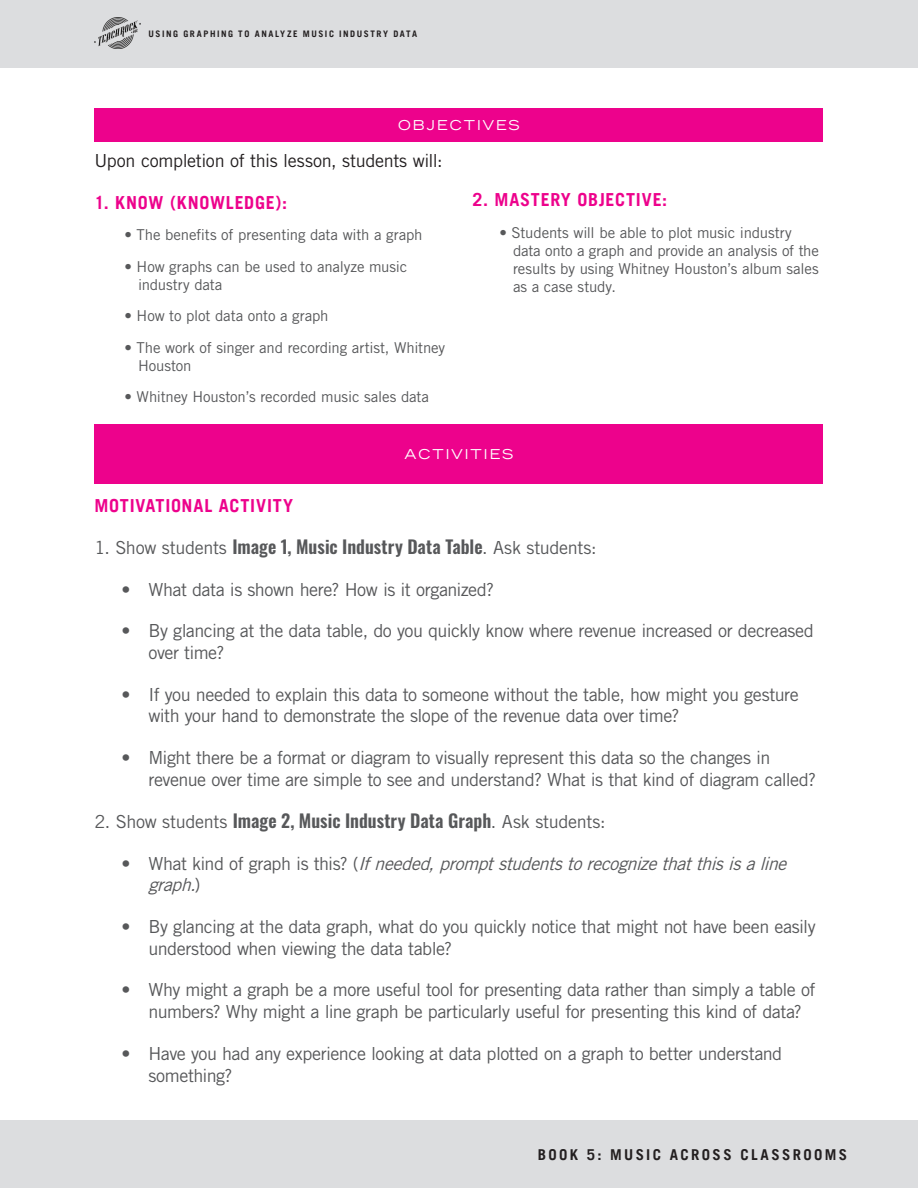
<style>
.page{position:relative;width:918px;height:1188px;background:#fff}
.page>*{position:absolute;margin:0;border:0;box-sizing:border-box;transform-origin:0 0}
.t1{font:18px/21.6px "Trade Gothic LT Std";letter-spacing:-.03em;color:#57585a}
.PINK_SECTION_HEADER{font:600 18px "Oswald";color:#57585a}
.t2{font:italic 18px/21.6px "Trade Gothic LT Std";color:#57585a}
.PINK_SECTION_HEADER-2{font:700 18px "Trade Gothic LT";letter-spacing:.045em;color:#ed028c}
.BODY_COPY{font:18px "Trade Gothic LT Std";letter-spacing:-.02em;color:#231f20}
.INDENTED_BULLETS{font:15px/18px "Trade Gothic LT Std";letter-spacing:-.01em;color:#57585a}
.t3{font:700 15px "Trade Gothic LT";letter-spacing:.16em;color:#231f20}
.HEADER_IN_PINK_BAR{font:expanded 13.5px "Trade Gothic LT";letter-spacing:.15em;color:#fff}
.t4{font:700 9px "Trade Gothic LT";letter-spacing:.175em;color:#231f20}
.s1{font-family:"Trade Gothic LT Std";font-weight:400}
.s2{font-style:normal}
</style>
<div class="page">
<div style="left:0;top:0;width:918px;height:68px;background:#dcdddf"></div>
<img style="left:94px;top:18px;width:46px;height:30px">
<div style="left:0;top:1120px;width:918px;height:68px;background:#dcdddf"></div>
<div style="left:94px;top:108px;width:730px;height:34px;background:#ed028c"></div>
<div style="left:94px;top:424px;width:730px;height:60px;background:#ed028c"></div>
<p class="t4" style="left:148px;top:28px;width:270px">USING GRAPHING TO ANALYZE MUSIC INDUSTRY DATA</p>
<p class="HEADER_IN_PINK_BAR" style="left:398px;top:116px;width:123px">OBJECTIVES</p>
<p class="BODY_COPY" style="left:94px;top:149px;width:350px">Upon completion of this lesson, students will:</p>
<p class="PINK_SECTION_HEADER-2" style="left:94px;top:191px;width:194px">1. KNOW (KNOWLEDGE):</p>
<p class="INDENTED_BULLETS" style="left:124px;top:226px;width:300px">• The benefits of presenting data with a graph</p>
<p class="INDENTED_BULLETS" style="left:138px;top:257px;width:271px;text-indent:-14px">• How graphs can be used to analyze music industry data</p>
<p class="INDENTED_BULLETS" style="left:124px;top:307px;width:206px">• How to plot data onto a graph</p>
<p class="INDENTED_BULLETS" style="left:138px;top:338px;width:309px;text-indent:-14px">• The work of singer and recording artist, Whitney<br>Houston</p>
<p class="INDENTED_BULLETS" style="left:124px;top:388px;width:306px">• Whitney Houston’s recorded music sales data</p>
<p class="PINK_SECTION_HEADER-2" style="left:472px;top:189px;width:196px">2. MASTERY OBJECTIVE:</p>
<p class="INDENTED_BULLETS" style="left:513px;top:223px;width:307px;text-indent:-14px">• Students will be able to plot music industry data onto a graph and provide an analysis of the results by using Whitney Houston’s album sales as a case study.</p>
<p class="HEADER_IN_PINK_BAR" style="left:405px;top:445px;width:110px">ACTIVITIES</p>
<p class="PINK_SECTION_HEADER-2" style="left:94px;top:494px;width:200px">MOTIVATIONAL ACTIVITY</p>
<p class="PINK_SECTION_HEADER" style="left:94px;top:537px;width:504px"><span class="s1">1. Show students</span> Image 1, Music Industry Data Table<span class="s1">. Ask students:</span></p>
<p class="t1" style="left:122px;top:578px;width:374px">• What data is shown here? How is it organized?</p>
<p class="t1" style="left:148px;top:620px;width:667px;text-indent:-27px">• By glancing at the data table, do you quickly know where revenue increased or decreased over time?</p>
<p class="t1" style="left:148px;top:683px;width:652px;text-indent:-27px">• If you needed to explain this data to someone without the table, how might you gesture with your hand to demonstrate the slope of the revenue data over time?</p>
<p class="t1" style="left:148px;top:747px;width:669px;text-indent:-27px">• Might there be a format or diagram to visually represent this data so the changes in revenue over time are simple to see and understand? What is that kind of diagram called?</p>
<p class="PINK_SECTION_HEADER" style="left:94px;top:811px;width:512px"><span class="s1">2. Show students</span> Image 2, Music Industry Data Graph<span class="s1">. Ask students:</span></p>
<p class="t2" style="left:148px;top:852px;width:645px;text-indent:-27px"><span class="s2">• W h a t k i n d o f g r a p h i s t h i s ? (</span> Ifneeded,promptstudentstorecognizethatthisisaline graph.<span class="s2">)</span></p>
<p class="t1" style="left:148px;top:916px;width:669px;text-indent:-27px">• By glancing at the data graph, what do you quickly notice that might not have been easily understood when viewing the data table?</p>
<p class="t1" style="left:148px;top:979px;width:669px;text-indent:-27px">• Why might a graph be a more useful tool for presenting data rather than simply a table of numbers? Why might a line graph be particularly useful for presenting this kind of data?</p>
<p class="t1" style="left:148px;top:1043px;width:635px;text-indent:-27px">• Have you had any experience looking at data plotted on a graph to better understand something?</p>
<p class="t3" style="left:538px;top:1145px;width:311px">BOOK 5: MUSIC ACROSS CLASSROOMS</p>
</div>
